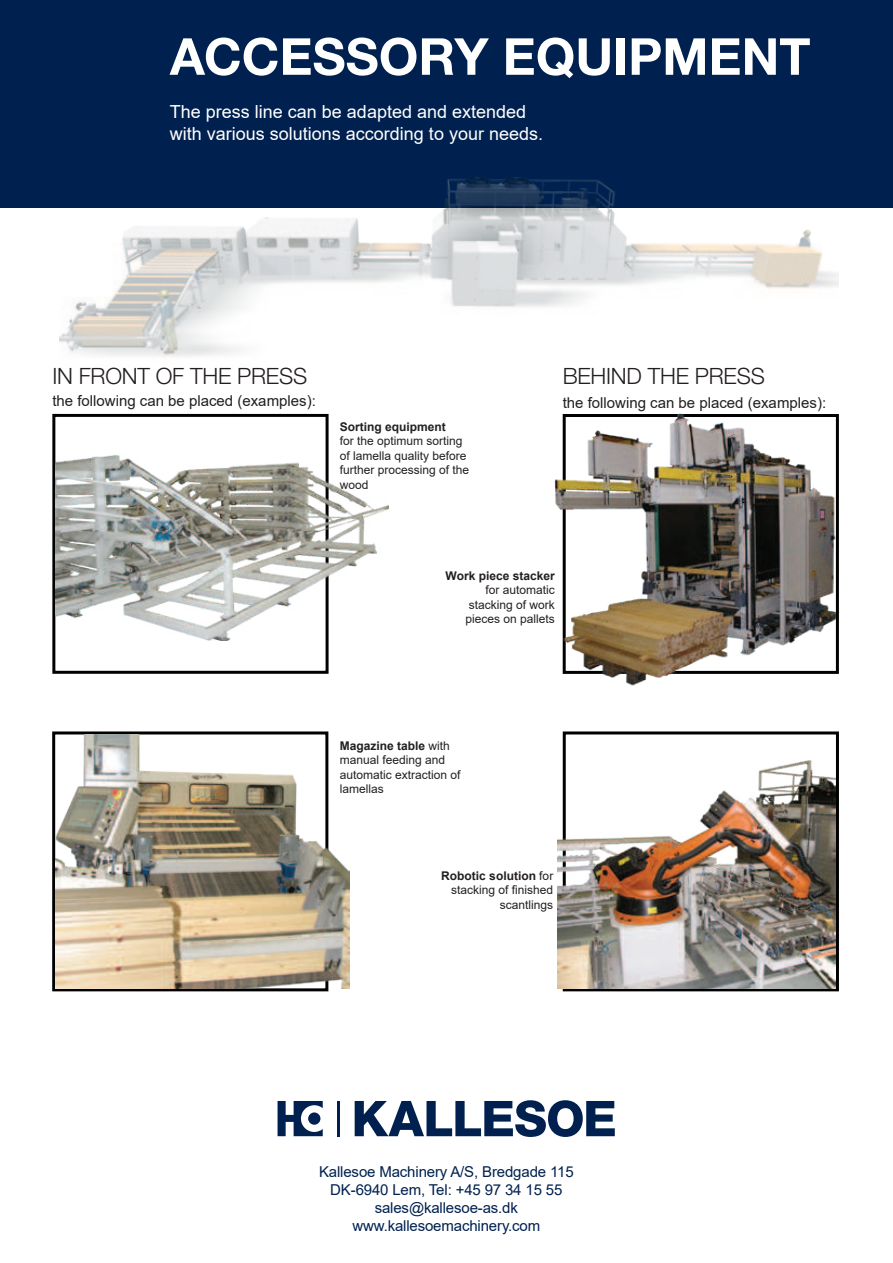
<style>
.page{position:relative;width:893px;height:1263px;background:#fff}
.page>*{position:absolute;margin:0;border:0;box-sizing:border-box;transform-origin:0 0}
.t1{font:700 51px "Helvetica Neue LTW1 G";color:#fff}
.t2{font:300 22.5px "Helvetica Neue LTW1 G";letter-spacing:-.01em;color:#231f20}
.t3{font:18px/21.6px "Arial";color:#fff}
.t4{font:15px/18px "Arial";letter-spacing:-.01em;color:#00214f;text-align:center}
.t5{font:15px "Arial";color:#231f20}
.t6{font:12px/14.4px "Arial";color:#231f20}
.t7{font:700 12px "Arial";color:#231f20}
.s1{font-weight:700}
</style>
<div class="page">
<div style="left:0;top:0;width:893px;height:208px;background:#00214f"></div>
<div style="left:52px;top:414px;width:277px;height:260px;background:#fff;border:3px solid #000001"></div>
<svg style="left:52px;top:731px;width:276px;height:260px;background:#262423"></svg>
<img style="left:55px;top:734px;width:294px;height:254px">
<img style="left:55px;top:446px;width:333px;height:194px">
<svg style="left:563px;top:731px;width:276px;height:260px;background:#2b2b2b"></svg>
<img style="left:557px;top:735px;width:279px;height:253px">
<img style="left:554px;top:414px;width:282px;height:272px">
<img style="left:60px;top:177px;width:779px;height:237px">
<hr style="left:337px;top:1101px;width:3px;height:35px;background:#00214f">
<svg style="left:355px;top:1100px;width:260px;height:37px"></svg>
<svg style="left:278px;top:1101px;width:45px;height:35px"></svg>
<h1 class="t1" style="left:170px;top:27px;width:642px">ACCESSORY EQUIPMENT</h1>
<h3 class="t3" style="left:170px;top:103px;width:375px">The press line can be adapted and extended with various solutions according to your needs.</h3>
<h2 class="t2" style="left:52px;top:368px;width:256px">IN FRONT OF THE PRESS</h2>
<h2 class="t2" style="left:563px;top:368px;width:204px">BEHIND THE PRESS</h2>
<p class="t5" style="left:52px;top:390px;width:265px">the following can be placed (examples):</p>
<p class="t5" style="left:563px;top:392px;width:265px">the following can be placed (examples):</p>
<p class="t7" style="left:340px;top:422px;width:108px">Sorting equipment</p>
<p class="t6" style="left:340px;top:435px;width:131px">for the optimum sorting of lamella quality before further processing of the wood</p>
<p class="t7" style="left:446px;top:571px;width:111px">Work piece stacker</p>
<p class="t6" style="left:465px;top:584px;width:91px;text-align:justify;text-indent:20px">for automatic stacking of work pieces on pallets</p>
<p class="t6" style="left:340px;top:738px;width:122px"><span class="s1">Magazine table</span> with manual feeding and automatic extraction of lamellas</p>
<p class="t6" style="left:441px;top:869px;width:113px;text-align:right"><span class="s1">Robotic solution</span> for stacking of 昀椀nished scantlings</p>
<p class="t4" style="left:319px;top:1162px;width:256px">Kallesoe Machinery A/S, Bredgade 115<br>DK-6940 Lem, Tel: +45 97 34 15 55 sales@kallesoe-as.dk www.kallesoemachinery.com</p>
</div>
